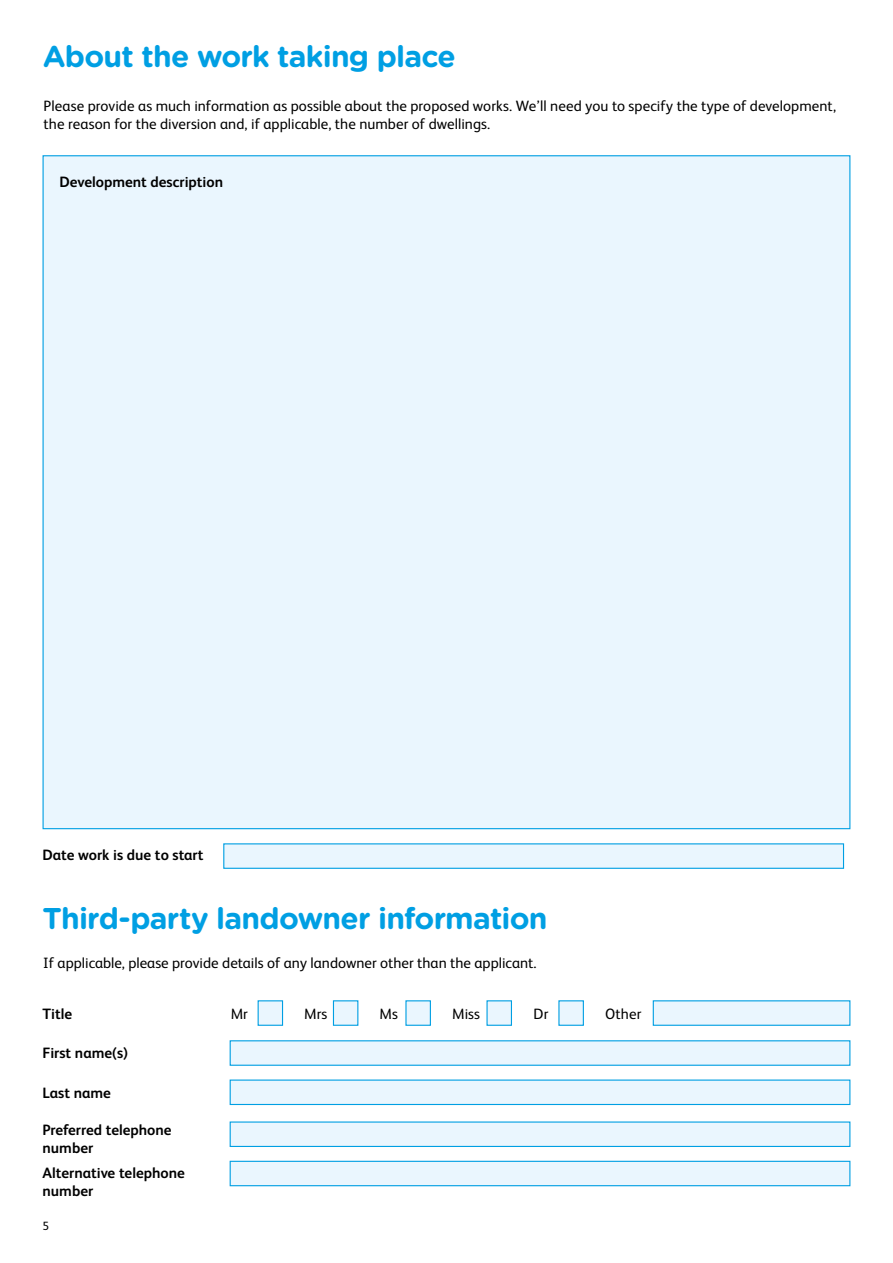
<style>
.page{position:relative;width:893px;height:1263px;background:#fff}
.page>*{position:absolute;margin:0;border:0;box-sizing:border-box;transform-origin:0 0}
.t1{font:700 30px "Gotham Rounded";letter-spacing:-.025em;color:#009fe3}
.t2{font:15px/18px "FS Albert";color:#000}
.t3{font:700 15px/18px "FS Albert";color:#000}
.t4{font:12px "FS Albert";color:#000}
</style>
<div class="page">
<div style="left:43px;top:155px;width:807px;height:674px;background:#eaf6fe;border:1px solid #009fe3"></div>
<div style="left:223px;top:843px;width:621px;height:26px;background:#eaf6fe;border:1px solid #009fe3"></div>
<div style="left:230px;top:1040px;width:620px;height:26px;background:#eaf6fe;border:1px solid #009fe3"></div>
<div style="left:653px;top:1000px;width:197px;height:26px;background:#eaf6fe;border:1px solid #009fe3"></div>
<div style="left:230px;top:1079px;width:620px;height:26px;background:#eaf6fe;border:1px solid #009fe3"></div>
<div style="left:230px;top:1161px;width:620px;height:25px;background:#eaf6fe;border:1px solid #009fe3"></div>
<div style="left:230px;top:1121px;width:620px;height:26px;background:#eaf6fe;border:1px solid #009fe3"></div>
<div style="left:258px;top:1000px;width:25px;height:26px;background:#eaf6fe;border:1px solid #009fe3"></div>
<div style="left:333px;top:1000px;width:25px;height:26px;background:#eaf6fe;border:1px solid #009fe3"></div>
<div style="left:405px;top:1000px;width:26px;height:26px;background:#eaf6fe;border:1px solid #009fe3"></div>
<div style="left:486px;top:1000px;width:26px;height:26px;background:#eaf6fe;border:1px solid #009fe3"></div>
<div style="left:558px;top:1000px;width:26px;height:26px;background:#eaf6fe;border:1px solid #009fe3"></div>
<h1 class="t1" style="left:43px;top:34px;width:415px">About the work taking place</h1>
<p class="t2" style="left:44px;top:96px;width:794px">Please provide as much information as possible about the proposed works. We’ll need you to specify the type of development, the reason for the diversion and, if applicable, the number of dwellings.</p>
<p class="t3" style="left:60px;top:172px;width:165px">Development description</p>
<p class="t3" style="left:43px;top:845px;width:162px">Date work is due to start</p>
<h1 class="t1" style="left:43px;top:896px;width:507px">Third-party landowner information</h1>
<p class="t2" style="left:43px;top:953px;width:495px">If applicable, please provide details of any landowner other than the applicant.</p>
<p class="t3" style="left:43px;top:1004px;width:31px">Title</p>
<p class="t3" style="left:43px;top:1044px;width:87px">First name(s)</p>
<p class="t3" style="left:43px;top:1083px;width:70px">Last name</p>
<p class="t2" style="left:231px;top:1004px;width:19px">Mr</p>
<p class="t2" style="left:304px;top:1004px;width:25px">Mrs</p>
<p class="t2" style="left:379px;top:1004px;width:20px">Ms</p>
<p class="t2" style="left:452px;top:1004px;width:29px">Miss</p>
<p class="t2" style="left:534px;top:1004px;width:16px">Dr</p>
<p class="t2" style="left:605px;top:1004px;width:38px">Other</p>
<p class="t3" style="left:43px;top:1120px;width:131px">Preferred telephone number</p>
<p class="t3" style="left:43px;top:1163px;width:144px">Alternative telephone number</p>
<p class="t4" style="left:43px;top:1217px;width:8px">5</p>
</div>
